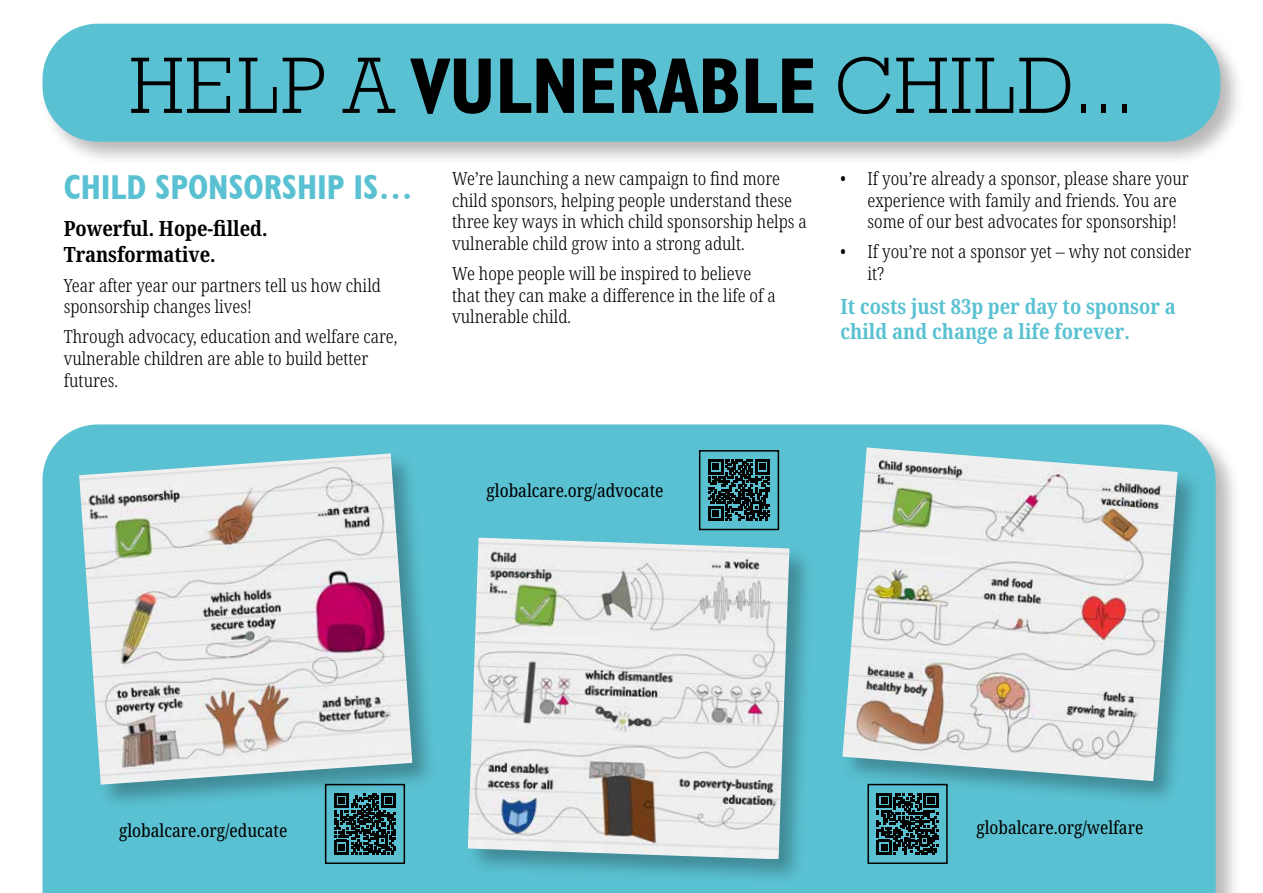
<style>
.page{position:relative;width:1263px;height:893px;background:#fff}
.page>*{position:absolute;margin:0;border:0;box-sizing:border-box;transform-origin:0 0}
.t1{font:79.5px "Geo Slb 712 Lt BT";color:#000}
.t2{font:700 condensed 34.5px "Humanist 521 BT";color:#5ac1d2}
.t3{font:700 condensed 21px/25.2px "Noto Serif";color:#5ac1d2}
.t4{font:700 condensed 21px/25.2px "Noto Serif";color:#000}
.t5{font:300 condensed 18px/21.6px "Noto Serif";color:#000}
.t6{font:condensed 18px "Noto Serif";color:#000}
.s1{font-family:"Humanist 521 BT";font-weight:700;font-stretch:condensed}
.s2{font-size:84px}
</style>
<div class="page">
<div style="left:39px;top:20px;width:1206px;height:146px;background:#000;opacity:.28"></div>
<div style="left:43px;top:24px;width:1177px;height:118px;background:#5ac1d2;border-radius:55px"></div>
<div style="left:40px;top:423px;width:1202px;height:470px;background:#000;opacity:.28"></div>
<div style="left:43px;top:424px;width:1172px;height:469px;background:#5ac1d2"></div>
<svg style="left:334px;top:810px;width:62px;height:45px;background:#1a383d"></svg>
<div style="left:325px;top:784px;width:80px;height:80px;border:2px solid #000"></div>
<svg style="left:877px;top:807px;width:61px;height:48px;background:#1e4247"></svg>
<div style="left:867px;top:784px;width:81px;height:80px;border:2px solid #000"></div>
<svg style="left:708px;top:459px;width:62px;height:62px;background:#1a383d"></svg>
<div style="left:699px;top:450px;width:80px;height:80px;border:2px solid #000"></div>
<div style="left:77px;top:452px;width:361px;height:358px;background:#000;opacity:.28"></div>
<img style="left:79px;top:453px;width:333px;height:332px">
<div style="left:466px;top:536px;width:349px;height:349px;background:#000;opacity:.28"></div>
<img style="left:468px;top:538px;width:321px;height:321px">
<div style="left:841px;top:446px;width:362px;height:361px;background:#000;opacity:.28"></div>
<img style="left:842px;top:447px;width:335px;height:334px">
<h1 class="t1" style="left:129px;top:35px;width:1007px">HELP A <span class="s1">VULNERABLE</span> CHILD<span class="s2">...</span></h1>
<h2 class="t2" style="left:64px;top:166px;width:351px">CHILD SPONSORSHIP IS…</h2>
<p class="t4" style="left:64px;top:217px;width:205px">Powerful. Hope-filled.<br>Transformative.</p>
<p class="t5" style="left:64px;top:275px;width:319px">Year after year our partners tell us how child sponsorship changes lives!</p>
<p class="t5" style="left:64px;top:327px;width:335px">Through advocacy, education and welfare care, vulnerable children are able to build better futures.</p>
<p class="t5" style="left:452px;top:168px;width:356px">We’re launching a new campaign to find more child sponsors, helping people understand these three key ways in which child sponsorship helps a vulnerable child grow into a strong adult.</p>
<p class="t5" style="left:452px;top:263px;width:325px">We hope people will be inspired to believe that they can make a difference in the life of a vulnerable child.</p>
<p class="t5" style="left:867px;top:168px;width:323px;text-indent:-27px">• If you’re already a sponsor, please share your experience with family and friends. You are some of our best advocates for sponsorship!</p>
<p class="t5" style="left:867px;top:242px;width:325px;text-indent:-27px">• If you’re not a sponsor yet – why not consider it?</p>
<p class="t3" style="left:840px;top:294px;width:337px">It costs just 83p per day to sponsor a child and change a life forever.</p>
<p class="t6" style="left:487px;top:478px;width:178px">globalcare.org/advocate</p>
<p class="t6" style="left:119px;top:818px;width:170px">globalcare.org/educate</p>
<p class="t6" style="left:976px;top:815px;width:169px">globalcare.org/welfare</p>
</div>
